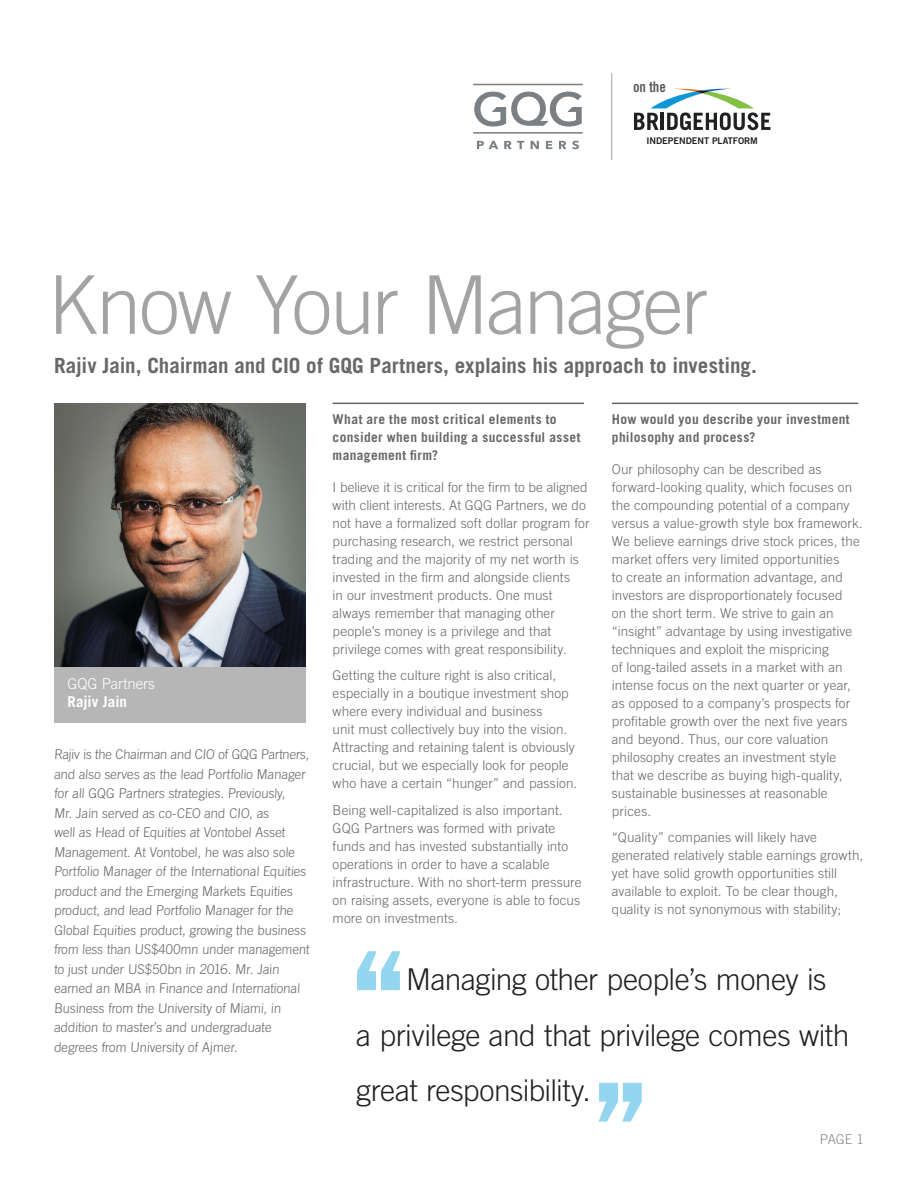
<style>
.page{position:relative;width:918px;height:1188px;background:#fff}
.page>*{position:absolute;margin:0;border:0;box-sizing:border-box;transform-origin:0 0}
.t1{font:160.5px "Trade Gothic LT Std Bd Cn 20";color:#009bda}
.callout_with_dash_bu{font:300 81px "Trade Gothic LT Std";letter-spacing:-.03em;color:#a3a3a4}
.t2{font:300 30px/55.5px "Trade Gothic LT Std";letter-spacing:-.015em;color:#231f20}
.callout_with_dash_bu-2{font:700 21px "Trade Gothic LT Std";letter-spacing:-.005em;color:#666869}
.t3{font:300 15px "Trade Gothic LT Std";letter-spacing:-.005em;color:#fff}
.t4{font:700 15px "Trade Gothic LT Std";color:#fff}
.t5{font:14.7px "Trade Gothic LT Std Bd Cn 20";color:#5a5a5c}
.Interview_body_copy{font:300 13.5px/18px "Trade Gothic LT Std";letter-spacing:.01em;color:#666869}
.t6{font:italic 300 13.5px/19.5px "Trade Gothic LT Std";letter-spacing:-.005em;color:#666869}
.Question_rule_above{font:700 13.5px/18px "Trade Gothic LT Std";letter-spacing:.025em;color:#666869}
.t7{font:300 13.5px "Trade Gothic LT Std";color:#888a8b}
.t8{font:9.15px "Trade Gothic LT Std Bd 2";color:#221f1f}
</style>
<div class="page">
<svg style="left:475px;top:92px;width:31px;height:34px"></svg>
<svg style="left:512px;top:92px;width:69px;height:34px"></svg>
<hr style="left:473px;top:132px;width:110px;height:2px;background:#7a7f83">
<hr style="left:473px;top:84px;width:110px;height:1px;background:#7a7f83">
<svg style="left:477px;top:141px;width:21px;height:8px"></svg>
<svg style="left:504px;top:141px;width:20px;height:8px"></svg>
<svg style="left:531px;top:141px;width:8px;height:8px"></svg>
<svg style="left:546px;top:141px;width:6px;height:8px"></svg>
<svg style="left:559px;top:141px;width:7px;height:8px"></svg>
<svg style="left:572px;top:141px;width:7px;height:8px"></svg>
<svg style="left:634px;top:88px;width:136px;height:42px"></svg>
<hr style="left:611px;top:73px;width:1px;height:87px;background:#a0a2a5">
<img style="left:54px;top:404px;width:252px;height:263px">
<div style="left:54px;top:667px;width:252px;height:55px;background:#b7b6b6"></div>
<hr style="left:333px;top:403px;width:251px;height:1px;background:#666869">
<hr style="left:612px;top:403px;width:246px;height:1px;background:#666869">
<p class="t5" style="left:633px;top:78px;width:34px">on the</p>
<p class="t8" style="left:647px;top:135px;width:113px">INDEPENDENT PLATFORM</p>
<p class="callout_with_dash_bu" style="left:48px;top:257px;width:661px">Know Your Manager</p>
<p class="callout_with_dash_bu-2" style="left:54px;top:353px;width:704px">Rajiv Jain, Chairman and CIO of GQG Partners, explains his approach to investing.</p>
<p class="t3" style="left:68px;top:675px;width:89px">GQG Partners</p>
<p class="t4" style="left:68px;top:693px;width:61px">Rajiv Jain</p>
<p class="t6" style="left:54px;top:745px;width:259px">Rajiv is the Chairman and CIO of GQG Partners, and also serves as the lead Portfolio Manager for all GQG Partners strategies. Previously, Mr. Jain served as co-CEO and CIO, as<br>well as Head of Equities at Vontobel Asset Management. At Vontobel, he was also sole Portfolio Manager of the International Equities product and the Emerging Markets Equities product, and lead Portfolio Manager for the Global Equities product, growing the business from less than US$400mn under management to just under US$50bn in 2016. Mr. Jain earned an MBA in Finance and International Business from the University of Miami, in addition to master’s and undergraduate degrees from University of Ajmer.</p>
<p class="Question_rule_above" style="left:333px;top:410px;width:249px">What are the most critical elements to consider when building a successful asset management firm?</p>
<p class="Interview_body_copy" style="left:333px;top:478px;width:259px">I believe it is critical for the firm to be aligned with client interests. At GQG Partners, we do not have a formalized soft dollar program for purchasing research, we restrict personal trading and the majority of my net worth is invested in the firm and alongside clients<br>in our investment products. One must always remember that managing other people’s money is a privilege and that privilege comes with great responsibility.</p>
<p class="Interview_body_copy" style="left:333px;top:667px;width:246px">Getting the culture right is also critical, especially in a boutique investment shop where every individual and business<br>unit must collectively buy into the vision.<br>Attracting and retaining talent is obviously crucial, but we especially look for people who have a certain “hunger” and passion.</p>
<p class="Interview_body_copy" style="left:333px;top:801px;width:250px">Being well-capitalized is also important.<br>GQG Partners was formed with private funds and has invested substantially into operations in order to have a scalable infrastructure. With no short-term pressure on raising assets, everyone is able to focus more on investments.</p>
<p class="Question_rule_above" style="left:612px;top:410px;width:239px">How would you describe your investment philosophy and process?</p>
<p class="Interview_body_copy" style="left:612px;top:460px;width:252px">Our philosophy can be described as forward-looking quality, which focuses on the compounding potential of a company versus a value-growth style box framework.<br>We believe earnings drive stock prices, the market offers very limited opportunities<br>to create an information advantage, and investors are disproportionately focused<br>on the short term. We strive to gain an “insight” advantage by using investigative techniques and exploit the mispricing<br>of long-tailed assets in a market with an intense focus on the next quarter or year, as opposed to a company’s prospects for profitable growth over the next five years and beyond. Thus, our core valuation philosophy creates an investment style<br>that we describe as buying high-quality, sustainable businesses at reasonable prices.</p>
<p class="Interview_body_copy" style="left:612px;top:829px;width:253px">“Quality” companies will likely have generated relatively stable earnings growth, yet have solid growth opportunities still available to exploit. To be clear though, quality is not synonymous with stability;</p>
<h1 class="t1" style="left:349px;top:914px;width:61px">‘‘</h1>
<p class="t2" style="left:356px;top:951px;width:495px;text-indent:50px">Managing other people’s money is<br>a privilege and that privilege comes with great responsibility.</p>
<h1 class="t1" style="left:591px;top:947px;width:61px">,,</h1>
<p class="t7" style="left:820px;top:1131px;width:46px">PAGE 1</p>
</div>
